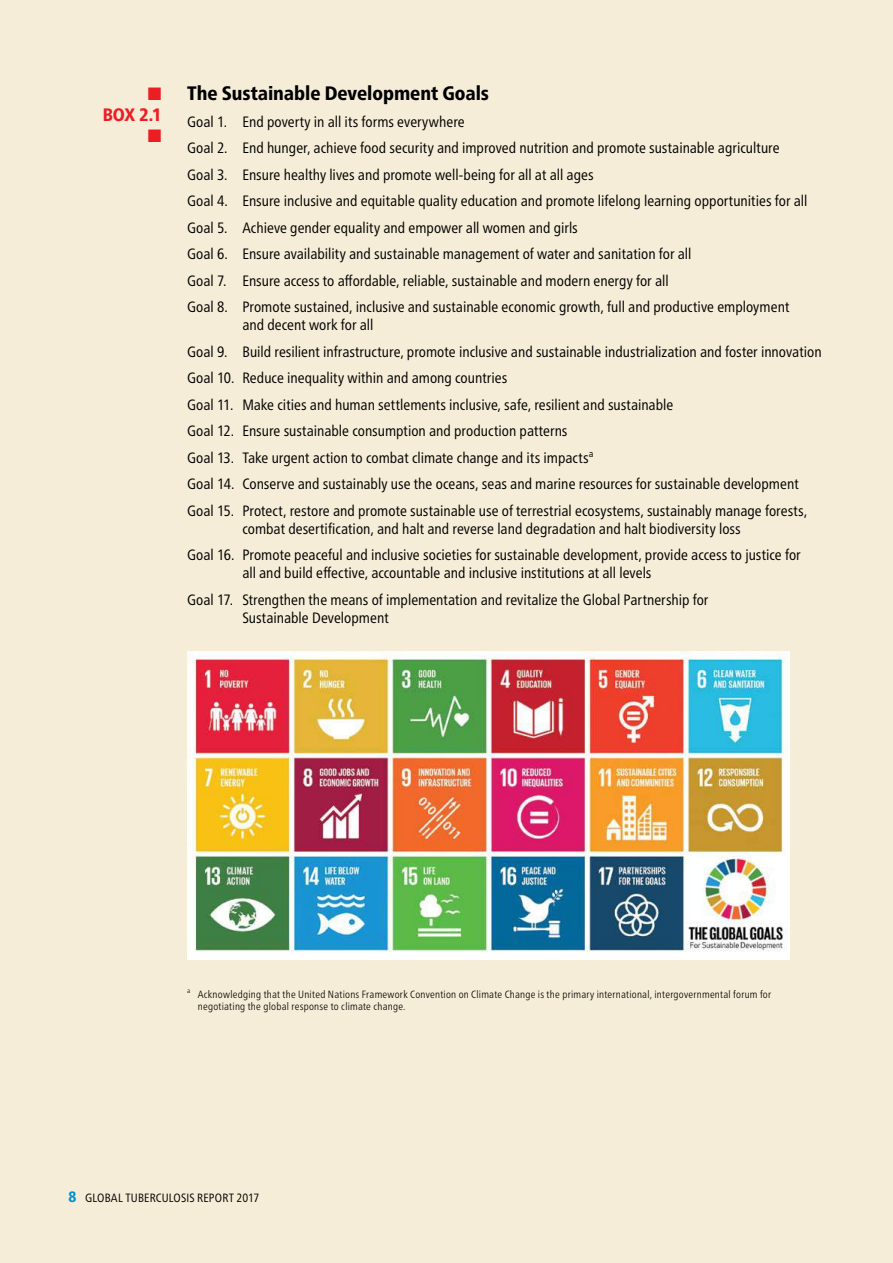
<style>
.page{position:relative;width:893px;height:1263px;background:#f6edd8}
.page>*{position:absolute;margin:0;border:0;box-sizing:border-box;transform-origin:0 0}
.t1{font:800 condensed 19.5px "Frutiger Neue LTW1 G";color:#000}
.t2{font:800 condensed 18px "Frutiger Neue LTW1 G";color:#ed1d24}
.t3{font:18px "Zapf Dingbats";color:#ed1d24}
.t4{font:condensed 15px/26.5px "Frutiger Neue LTW1 G";color:#000}
.t5{font:condensed 12px "Frutiger Neue LTW1 G";letter-spacing:.015em;color:#000}
.t6{font:300 condensed 10.5px/12px "Frutiger Neue LTW1 G";letter-spacing:.025em;color:#000}
.s1{font-weight:800;font-size:15px;color:#0091d1}
</style>
<div class="page">
<img style="left:188px;top:651px;width:602px;height:308px">
<p class="t3" style="left:148px;top:85px;width:15px">■</p>
<p class="t2" style="left:103px;top:104px;width:60px">BOX 2.1</p>
<p class="t3" style="left:148px;top:127px;width:15px">■</p>
<h1 class="t1" style="left:187px;top:82px;width:303px">The Sustainable Development Goals</h1>
<p class="t4" style="left:187px;top:108px;width:622px">Goal 1. End poverty in all its forms everywhere<br>Goal 2. End hunger, achieve food security and improved nutrition and promote sustainable agriculture Goal 3. Ensure healthy lives and promote well-being for all at all ages<br>Goal 4. Ensure inclusive and equitable quality education and promote lifelong learning opportunities for all Goal 5. Achieve gender equality and empower all women and girls<br>Goal 6. Ensure availability and sustainable management of water and sanitation for all<br>Goal 7. Ensure access to affordable, reliable, sustainable and modern energy for all<br>Goal 8. Promote sustained, inclusive and sustainable economic growth, full and productive employment</p>
<p class="t4" style="left:187px;top:312px;width:636px;text-indent:55px">and decent work for all<br>Goal 9. Build resilient infrastructure, promote inclusive and sustainable industrialization and foster innovation Goal 10. Reduce inequality within and among countries<br>Goal 11. Make cities and human settlements inclusive, safe, resilient and sustainable<br>Goal 12. Ensure sustainable consumption and production patterns<br>Goal 13. Take urgent action to combat climate change and its impacts<sup>a<br></sup>Goal 14. Conserve and sustainably use the oceans, seas and marine resources for sustainable development Goal 15. Protect, restore and promote sustainable use of terrestrial ecosystems, sustainably manage forests,</p>
<p class="t4" style="left:187px;top:515px;width:615px;text-align:center">combat desertification, and halt and reverse land degradation and halt biodiversity loss<br>Goal 16. Promote peaceful and inclusive societies for sustainable development, provide access to justice for</p>
<p class="t4" style="left:187px;top:560px;width:523px;text-align:center">all and build effective, accountable and inclusive institutions at all levels<br>Goal 17. Strengthen the means of implementation and revitalize the Global Partnership for</p>
<p class="t4" style="left:242px;top:604px;width:148px">Sustainable Development</p>
<p class="t6" style="left:198px;top:988px;width:575px;text-indent:-11px"><sup>a</sup> Acknowledging that the United Nations Framework Convention on Climate Change is the primary international, intergovernmental forum for negotiating the global response to climate change.</p>
<p class="t5" style="left:69px;top:1191px;width:192px"><span class="s1">8</span> GLOBAL TUBERCULOSIS REPORT 2017</p>
</div>
